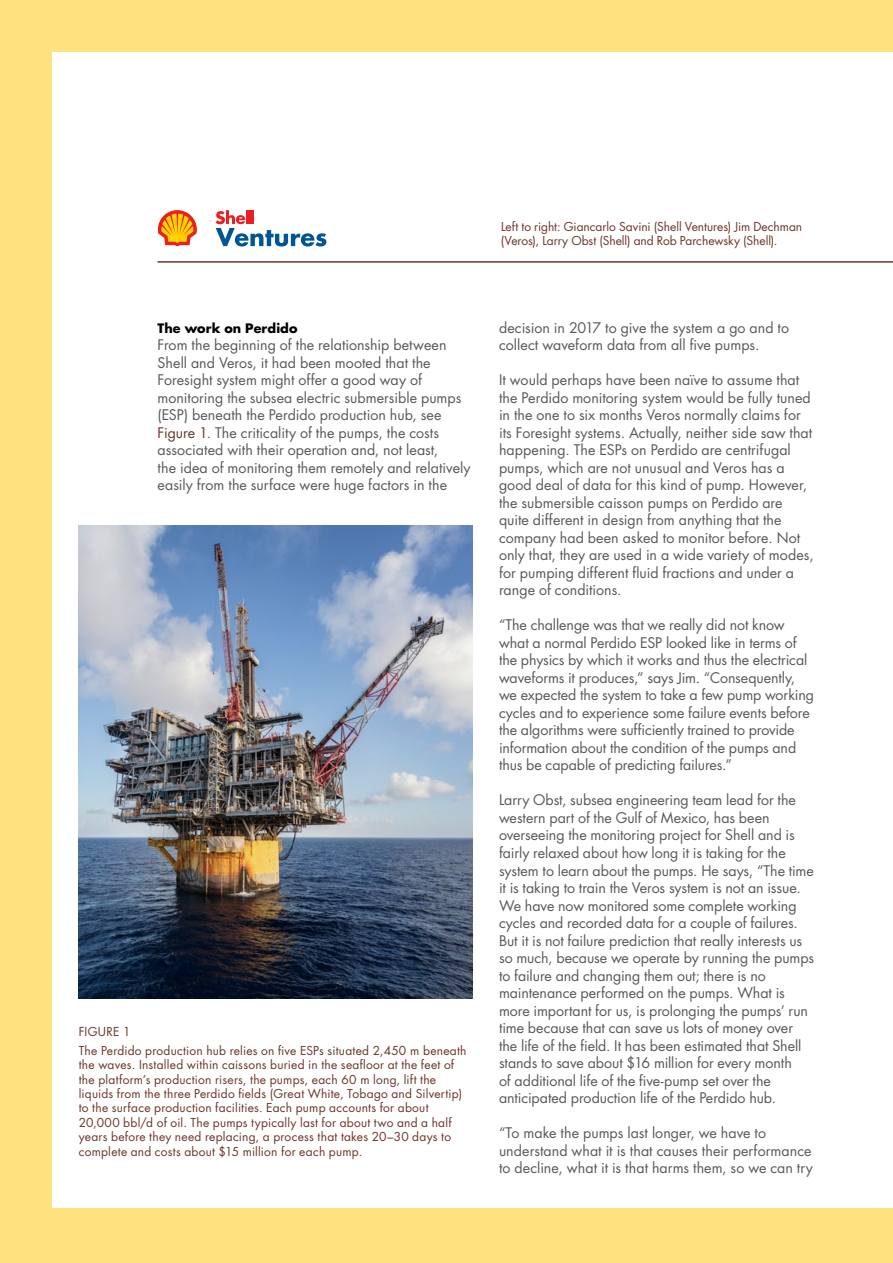
<style>
.page{position:relative;width:893px;height:1263px;background:#ffe280}
.page>*{position:absolute;margin:0;border:0;box-sizing:border-box;transform-origin:0 0}
.Body{font:14.25px/17.5px "Futura Std";color:#58595b}
.Heading_Editorial{font:700 12.75px "Futura Std";letter-spacing:.01em;color:#000}
.Figure_Caption{font:12px/14.4px "Futura Std";letter-spacing:.02em;color:#6b3629}
.Figure_Caption-2{font:12px/14.4px "Futura Std";color:#6b3629}
.s1{color:#6b3629}
</style>
<div class="page">
<div style="left:53px;top:53px;width:840px;height:1155px;background:#fff"></div>
<svg style="left:157px;top:210px;width:736px;height:53px"></svg>
<img style="left:79px;top:525px;width:394px;height:473px">
<p class="Figure_Caption-2" style="left:501px;top:219px;width:303px">Left to right: Giancarlo Savini (Shell Ventures) Jim Dechman (Veros), Larry Obst (Shell) and Rob Parchewsky (Shell).</p>
<p class="Heading_Editorial" style="left:158px;top:319px;width:141px">The work on Perdido</p>
<p class="Body" style="left:158px;top:336px;width:314px">From the beginning of the relationship between Shell and Veros, it had been mooted that the Foresight system might offer a good way of monitoring the subsea electric submersible pumps (ESP) beneath the Perdido production hub, see <span class="s1">Figure 1</span>. The criticality of the pumps, the costs associated with their operation and, not least,<br>the idea of monitoring them remotely and relatively easily from the surface were huge factors in the</p>
<p class="Figure_Caption" style="left:79px;top:1025px;width:53px">FIGURE 1</p>
<p class="Figure_Caption" style="left:79px;top:1043px;width:389px">The Perdido production hub relies on five ESPs situated 2,450 m beneath the waves. Installed within caissons buried in the seafloor at the feet of the platform’s production risers, the pumps, each 60 m long, lift the liquids from the three Perdido fields (Great White, Tobago and Silvertip) to the surface production facilities. Each pump accounts for about 20,000 bbl/d of oil. The pumps typically last for about two and a half years before they need replacing, a process that takes 20–30 days to complete and costs about $15 million for each pump.</p>
<p class="Body" style="left:499px;top:319px;width:292px">decision in 2017 to give the system a go and to collect waveform data from all five pumps.</p>
<p class="Body" style="left:499px;top:371px;width:316px">It would perhaps have been naïve to assume that the Perdido monitoring system would be fully tuned in the one to six months Veros normally claims for its Foresight systems. Actually, neither side saw that happening. The ESPs on Perdido are centrifugal pumps, which are not unusual and Veros has a good deal of data for this kind of pump. However, the submersible caisson pumps on Perdido are quite different in design from anything that the company had been asked to monitor before. Not only that, they are used in a wide variety of modes, for pumping different fluid fractions and under a range of conditions.</p>
<p class="Body" style="left:499px;top:616px;width:317px">“The challenge was that we really did not know what a normal Perdido ESP looked like in terms of the physics by which it works and thus the electrical waveforms it produces,” says Jim. “Consequently, we expected the system to take a few pump working cycles and to experience some failure events before the algorithms were sufficiently trained to provide information about the condition of the pumps and thus be capable of predicting failures.”</p>
<p class="Body" style="left:499px;top:792px;width:317px">Larry Obst, subsea engineering team lead for the western part of the Gulf of Mexico, has been overseeing the monitoring project for Shell and is fairly relaxed about how long it is taking for the system to learn about the pumps. He says, “The time it is taking to train the Veros system is not an issue.<br>We have now monitored some complete working cycles and recorded data for a couple of failures.<br>But it is not failure prediction that really interests us so much, because we operate by running the pumps to failure and changing them out; there is no maintenance performed on the pumps. What is more important for us, is prolonging the pumps’ run time because that can save us lots of money over the life of the field. It has been estimated that Shell stands to save about $16 million for every month<br>of additional life of the five-pump set over the anticipated production life of the Perdido hub.</p>
<p class="Body" style="left:499px;top:1124px;width:315px">“To make the pumps last longer, we have to understand what it is that causes their performance to decline, what it is that harms them, so we can try</p>
</div>
